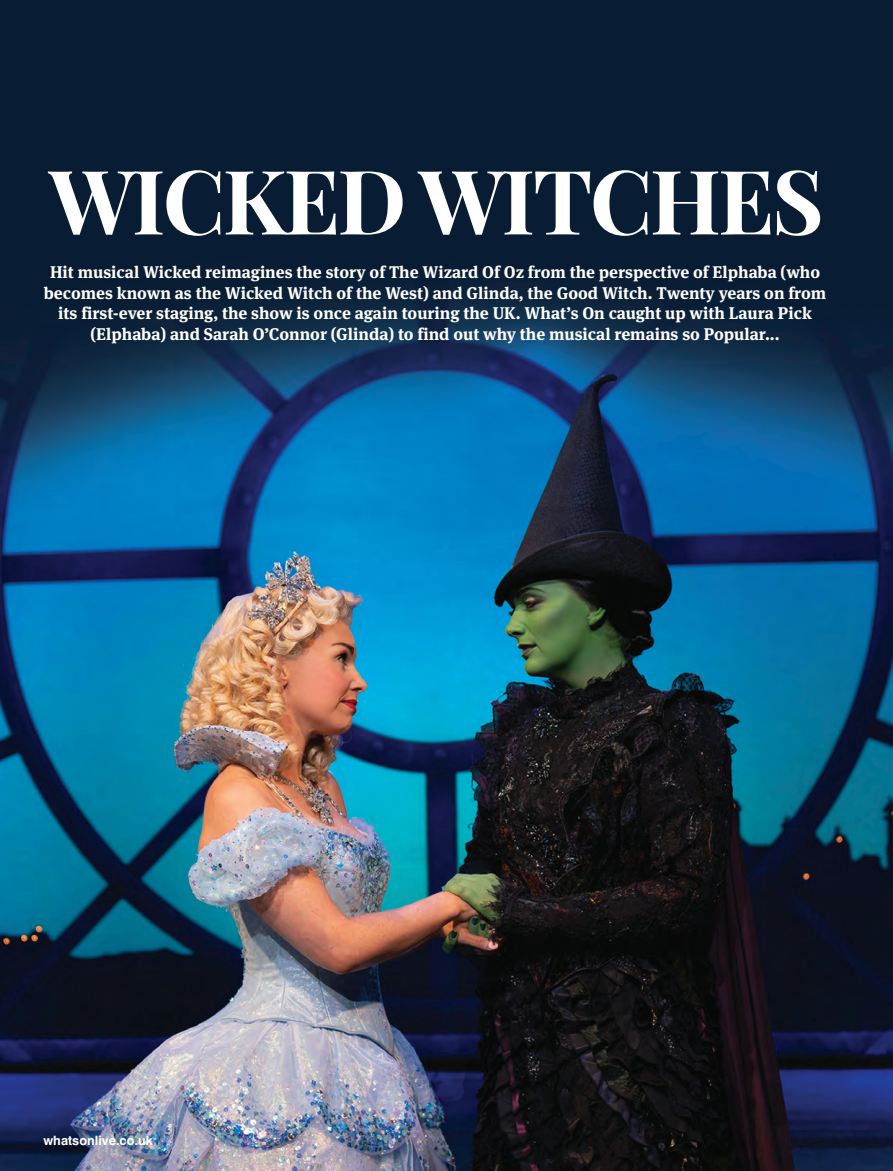
<style>
.page{position:relative;width:893px;height:1171px;background:#fff}
.page>*{position:absolute;margin:0;border:0;box-sizing:border-box;transform-origin:0 0}
.t1{font:700 87px "Playfair Display";letter-spacing:-.03em;color:#fff}
.t2{font:700 16.8px/20.5px "Meta Serif";color:#fff;text-align:center}
.t3{font:700 12.9px "Swiss 721 BT";color:#fff}
</style>
<div class="page">
<img style="left:0;top:0;width:892px;height:1170px">
<p class="t1" style="left:49px;top:154px;width:776px">WICKED WITCHES</p>
<p class="t2" style="left:44px;top:263px;width:784px">Hit musical Wicked reimagines the story of The Wizard Of Oz from the perspective of Elphaba (who becomes known as the Wicked Witch of the West) and Glinda, the Good Witch. Twenty years on from its first-ever staging, the show is once again touring the UK. What’s On caught up with Laura Pick (Elphaba) and Sarah O’Connor (Glinda) to find out why the musical remains so Popular...</p>
<p class="t3" style="left:43px;top:1135px;width:111px">whatsonlive.co.uk</p>
</div>
